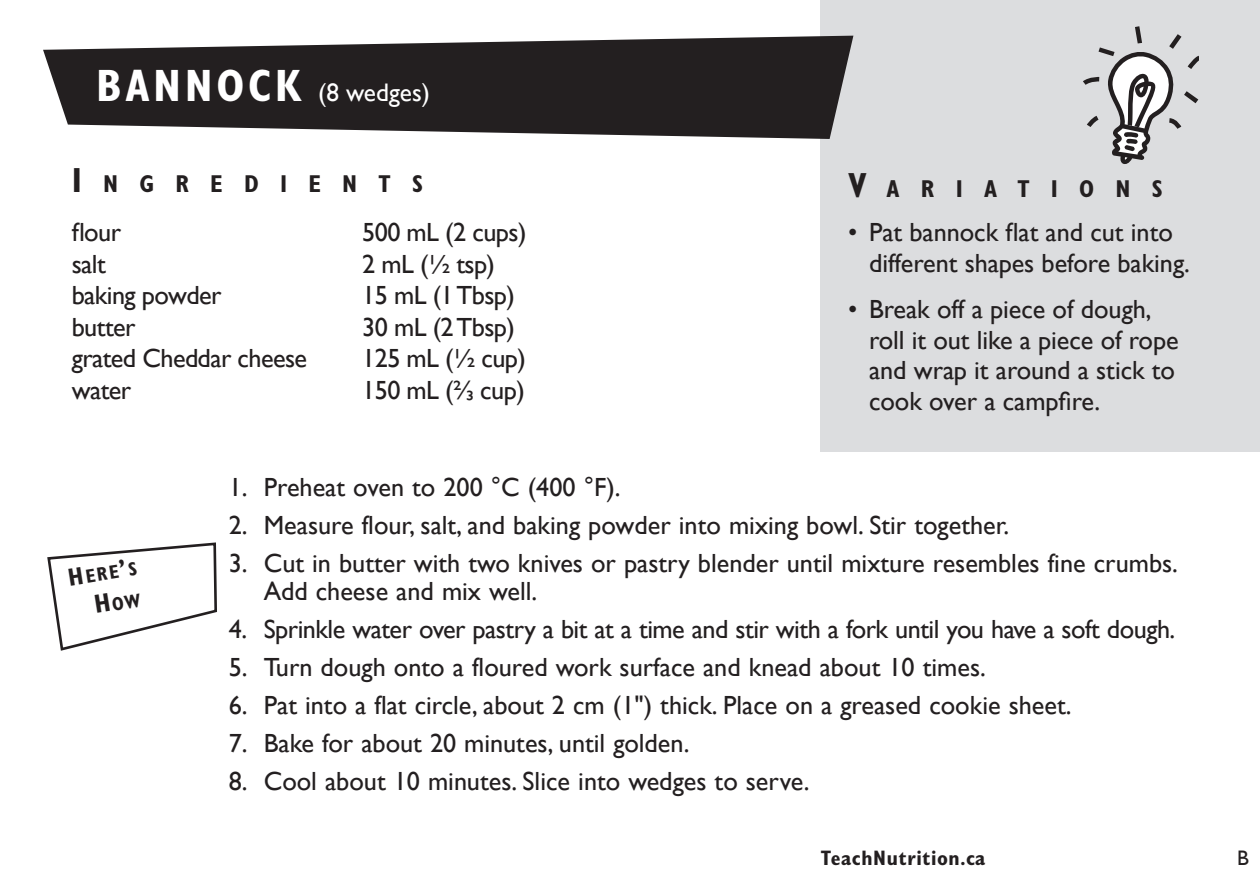
<style>
.page{position:relative;width:1260px;height:882px;background:#fff}
.page>*{position:absolute;margin:0;border:0;box-sizing:border-box;transform-origin:0 0}
.t1{font:26.25px/28px "Gill Sans";color:#231f20}
.t2{font:26.25px/30.8px "Gill Sans";color:#231f20}
.t3{font:26.25px "Gill Sans";letter-spacing:-.02em;color:#231f20}
.t4{font:26.25px "Gill Sans";letter-spacing:-.02em;color:#231f20}
.t5{font:25.2px "Gill Sans";color:#fff}
.ingredients_and_vari{font:700 condensed 24.5px "Gill Sans Std";letter-spacing:.87em;color:#231f20}
.t6{font:700 condensed 21px "Gill Sans Std";letter-spacing:.03em;color:#231f20}
.t7{font:21px "Gill Sans";color:#231f20}
.t8{font:700 condensed 19.25px/31.5px "Gill Sans Std";color:#231f20;text-align:right}
.s1{font-family:"Gill Sans Std";font-weight:700;font-stretch:condensed;font-size:45.5px}
.s2{font-size:35px}
.s3{font-size:24.85px}
.s4{font-size:26.25px}
</style>
<div class="page">
<svg style="left:47px;top:542px;width:170px;height:109px"></svg>
<div style="left:820px;top:0;width:440px;height:452px;background:#dcdddf"></div>
<svg style="left:1083px;top:26px;width:116px;height:138px"></svg>
<svg style="left:43px;top:36px;width:810px;height:103px;fill:#231f20"></svg>
<p class="t5" style="left:96px;top:77px;width:335px"><span class="s1">BANNOCK</span> (8 wedges)</p>
<p class="ingredients_and_vari" style="left:72px;top:169px;width:353px"><span class="s2">I</span>NGREDI ENTS</p>
<p class="ingredients_and_vari" style="left:848px;top:174px;width:316px"><span class="s2">V</span>ARI ATI ONS</p>
<p class="t2" style="left:72px;top:217px;width:51px">flour</p>
<p class="t4" style="left:362px;top:217px;width:166px">500 mL (2 cups)</p>
<p class="t2" style="left:72px;top:249px;width:36px">salt</p>
<p class="t2" style="left:362px;top:249px;width:134px">2 mL (½ tsp)</p>
<p class="t4" style="left:72px;top:280px;width:151px">baking powder</p>
<p class="t2" style="left:362px;top:280px;width:154px">15 mL (1 Tbsp)</p>
<p class="t2" style="left:72px;top:312px;width:65px">butter</p>
<p class="t2" style="left:362px;top:312px;width:154px">30 mL (2 Tbsp)</p>
<p class="t4" style="left:72px;top:343px;width:237px">grated Cheddar cheese</p>
<p class="t2" style="left:362px;top:343px;width:165px">125 mL (½ cup)</p>
<p class="t2" style="left:72px;top:375px;width:61px">water</p>
<p class="t2" style="left:362px;top:375px;width:164px">150 mL (²⁄³ cup)</p>
<p class="t2" style="left:869px;top:217px;width:322px;text-indent:-21px">• Pat bannock flat and cut into different shapes before baking.</p>
<p class="t2" style="left:869px;top:294px;width:311px;text-indent:-21px">• Break off a piece of dough, roll it out like a piece of rope and wrap it around a stick to cook over a campfire.</p>
<p class="t8" style="left:66px;top:564px;width:71px;rotate:-9deg"><span class="s3">H</span>ERE<span class="s4">’</span>S<br><span class="s4">H</span>OW</p>
<p class="t1" style="left:229px;top:472px;width:393px">1. Preheat oven to 200 °C (400 °F).</p>
<p class="t1" style="left:229px;top:510px;width:782px">2. Measure flour, salt, and baking powder into mixing bowl. Stir together.</p>
<p class="t1" style="left:264px;top:549px;width:916px;text-indent:-35px">3. Cut in butter with two knives or pastry blender until mixture resembles fine crumbs.<br>Add cheese and mix well.</p>
<p class="t3" style="left:229px;top:613px;width:948px">4. Sprinkle water over pastry a bit at a time and stir with a fork until you have a soft dough.</p>
<p class="t1" style="left:229px;top:653px;width:759px">5. Turn dough onto a floured work surface and knead about 10 times.</p>
<p class="t1" style="left:229px;top:691px;width:844px">6. Pat into a flat circle, about 2 cm (1") thick. Place on a greased cookie sheet.</p>
<p class="t1" style="left:229px;top:729px;width:462px">7. Bake for about 20 minutes, until golden.</p>
<p class="t1" style="left:229px;top:767px;width:582px">8. Cool about 10 minutes. Slice into wedges to serve.</p>
<p class="t6" style="left:821px;top:846px;width:166px">TeachNutrition.ca</p>
<p class="t7" style="left:1237px;top:846px;width:13px">B</p>
</div>
